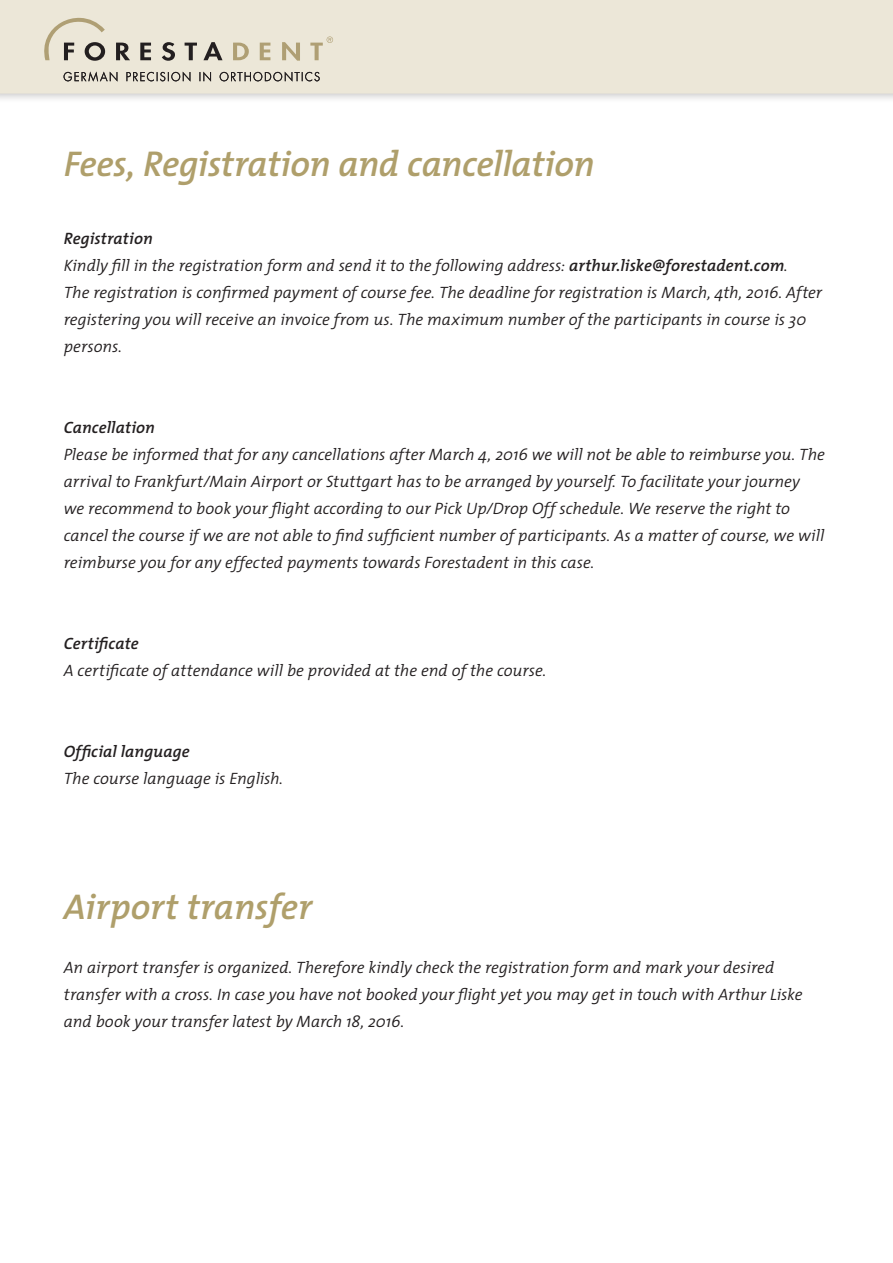
<style>
.page{position:relative;width:893px;height:1263px;background:#fff}
.page>*{position:absolute;margin:0;border:0;box-sizing:border-box;transform-origin:0 0}
.t1{font:italic 600 36px "The Mix";letter-spacing:-.01em;color:#af9f6b}
.t2{font:italic 300 16.5px/27px "The Mix";color:#231f20}
.t3{font:italic 600 16.5px "The Mix";letter-spacing:.005em;color:#231f20}
.s1{font-weight:600}
</style>
<div class="page">
<div style="left:0;top:0;width:893px;height:103px;background:#231f20;opacity:.3"></div>
<div style="left:0;top:0;width:893px;height:94px;background:#ece7d8"></div>
<svg style="left:116px;top:43px;width:14px;height:17px"></svg>
<svg style="left:140px;top:43px;width:11px;height:17px"></svg>
<svg style="left:162px;top:42px;width:13px;height:19px"></svg>
<svg style="left:185px;top:43px;width:12px;height:17px"></svg>
<svg style="left:203px;top:42px;width:20px;height:18px"></svg>
<svg style="left:233px;top:43px;width:16px;height:17px"></svg>
<svg style="left:260px;top:43px;width:10px;height:17px"></svg>
<svg style="left:282px;top:42px;width:18px;height:19px"></svg>
<svg style="left:310px;top:36px;width:23px;height:24px"></svg>
<svg style="left:44px;top:18px;width:61px;height:43px;background:#cdc6b5"></svg>
<svg style="left:64px;top:72px;width:256px;height:10px;background:#afaaa0"></svg>
<h1 class="t1" style="left:64px;top:141px;width:532px">Fees, Registration and cancellation</h1>
<p class="t2" style="left:64px;top:225px;width:760px"><span class="s1">Registration<br></span>Kindly fill in the registration form and send it to the following address: <span class="s1">arthur.liske@forestadent.com</span>.<br>The registration is confirmed payment of course fee. The deadline for registration is March, 4th, 2016. After registering you will receive an invoice from us. The maximum number of the participants in course is 30 persons.</p>
<p class="t3" style="left:64px;top:417px;width:93px">Cancellation</p>
<p class="t2" style="left:64px;top:441px;width:763px">Please be informed that for any cancellations after March 4, 2016 we will not be able to reimburse you. The arrival to Frankfurt/Main Airport or Stuttgart has to be arranged by yourself. To facilitate your journey<br>we recommend to book your flight according to our Pick Up/Drop Off schedule. We reserve the right to cancel the course if we are not able to find sufficient number of participants. As a matter of course, we will reimburse you for any effected payments towards Forestadent in this case.</p>
<p class="t3" style="left:64px;top:633px;width:77px">Certificate</p>
<p class="t2" style="left:64px;top:657px;width:484px">A certificate of attendance will be provided at the end of the course.</p>
<p class="t3" style="left:64px;top:741px;width:127px">Official language</p>
<p class="t2" style="left:64px;top:765px;width:221px">The course language is English.</p>
<h1 class="t1" style="left:64px;top:884px;width:250px">Airport transfer</h1>
<p class="t2" style="left:64px;top:954px;width:740px">An airport transfer is organized. Therefore kindly check the registration form and mark your desired transfer with a cross. In case you have not booked your flight yet you may get in touch with Arthur Liske and book your transfer latest by March 18, 2016.</p>
</div>
